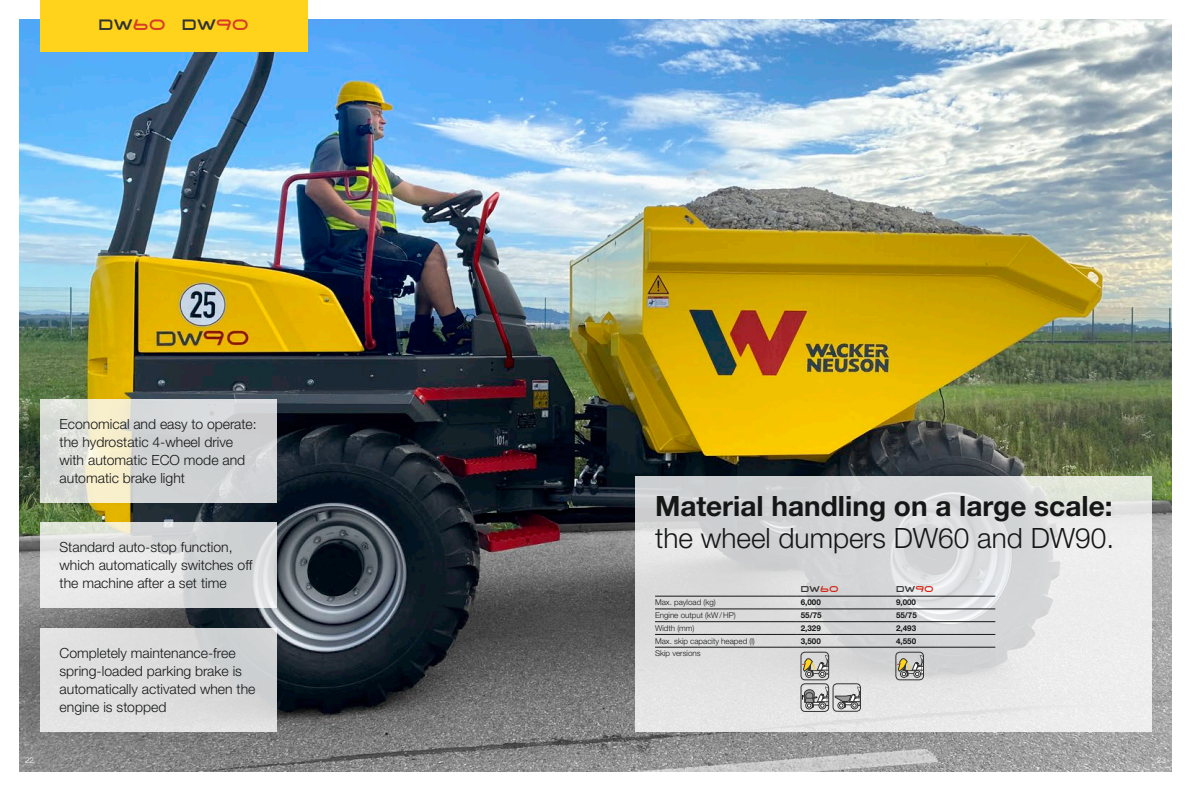
<style>
.page{position:relative;width:1191px;height:791px;background:#fff}
.page>*{position:absolute;margin:0;border:0;box-sizing:border-box;transform-origin:0 0}
.t1{font:700 28px "Helvetica Neue LTW1 G";color:#151616}
.t2{font:300 28px "Helvetica Neue LTW1 G";color:#151616}
.t3{font:16px "Wacker Neuson";color:#323232}
.t4{font:300 14px/18px "Helvetica Neue LTW1 G";color:#151616}
.t5{font:9px "Wacker Neuson";color:#323232}
.t6{font:300 8px "Helvetica Neue LTW1 G";color:#151616}
.t7{font:700 8px "Helvetica Neue LTW1 G";color:#151616}
.t8{font:300 8px "Helvetica Neue LTW1 G";color:#fff}
.s1{color:#d73d24}
.s2{color:#d12314}
</style>
<div class="page">
<img style="left:20px;top:20px;width:1151px;height:751px">
<div style="left:40px;top:0;width:268px;height:51px;background:#ffd31b"></div>
<svg style="left:635px;top:476px;width:516px;height:255px;background:#dddede"></svg>
<div style="left:40px;top:628px;width:236px;height:104px;background:linear-gradient(to right,#e5e4e4,#d2d4d5)"></div>
<hr style="left:655px;top:596px;width:142px;height:1px;background:#151616">
<hr style="left:797px;top:596px;width:99px;height:1px;background:#151616">
<hr style="left:896px;top:596px;width:99px;height:1px;background:#151616">
<hr style="left:655px;top:609px;width:142px;height:1px;background:#151616">
<hr style="left:797px;top:609px;width:99px;height:1px;background:#151616">
<hr style="left:896px;top:609px;width:99px;height:1px;background:#151616">
<hr style="left:655px;top:621px;width:142px;height:1px;background:#151616">
<hr style="left:797px;top:621px;width:99px;height:1px;background:#151616">
<hr style="left:896px;top:621px;width:99px;height:1px;background:#151616">
<hr style="left:655px;top:634px;width:142px;height:1px;background:#151616">
<hr style="left:797px;top:634px;width:99px;height:1px;background:#151616">
<hr style="left:896px;top:634px;width:99px;height:1px;background:#151616">
<hr style="left:655px;top:647px;width:142px;height:1px;background:#151616">
<hr style="left:797px;top:647px;width:99px;height:1px;background:#151616">
<hr style="left:896px;top:647px;width:99px;height:1px;background:#151616">
<div style="left:851px;top:702px;width:7px;height:7px;border:1px solid #323232;border-radius:50%"></div>
<div style="left:837px;top:702px;width:8px;height:7px;border:1px solid #323232;border-radius:50%"></div>
<svg style="left:834px;top:686px;width:25px;height:22px"></svg>
<div style="left:832px;top:683px;width:29px;height:28px;border:1px solid #323232;border-radius:4px"></div>
<div style="left:818px;top:670px;width:8px;height:7px;border:1px solid #323232;border-radius:50%"></div>
<div style="left:805px;top:670px;width:7px;height:7px;border:1px solid #323232;border-radius:50%"></div>
<svg style="left:802px;top:655px;width:25px;height:21px"></svg>
<div style="left:800px;top:652px;width:29px;height:28px;border:1px solid #323232;border-radius:4px"></div>
<div style="left:819px;top:702px;width:6px;height:7px;background:#424242;border-radius:50%"></div>
<div style="left:819px;top:702px;width:7px;height:7px;border:1px solid #323232;border-radius:50%"></div>
<div style="left:805px;top:702px;width:7px;height:7px;border:1px solid #323232;border-radius:50%"></div>
<svg style="left:802px;top:687px;width:25px;height:21px"></svg>
<div style="left:800px;top:683px;width:29px;height:29px;border:1px solid #323232;border-radius:4px"></div>
<div style="left:913px;top:670px;width:7px;height:7px;border:1px solid #323232;border-radius:50%"></div>
<div style="left:900px;top:670px;width:7px;height:7px;border:1px solid #323232;border-radius:50%"></div>
<svg style="left:897px;top:655px;width:25px;height:21px"></svg>
<div style="left:895px;top:652px;width:29px;height:28px;border:1px solid #323232;border-radius:4px"></div>
<svg style="left:40px;top:399px;width:236px;height:103px;background:#d9dad4"></svg>
<svg style="left:40px;top:522px;width:236px;height:86px;background:#dddfde"></svg>
<p class="t3" style="left:98px;top:18px;width:152px">DW<span class="s1">60</span> DW<span class="s1">90</span></p>
<p class="t4" style="left:60px;top:414px;width:199px">Economical and easy to operate: the hydrostatic 4-wheel drive with automatic ECO mode and automatic brake light</p>
<p class="t4" style="left:60px;top:538px;width:194px">Standard auto-stop function, which automatically switches off the machine after a set time</p>
<p class="t4" style="left:60px;top:644px;width:197px">Completely maintenance-free spring-loaded parking brake is automatically activated when the engine is stopped</p>
<h1 class="t1" style="left:655px;top:488px;width:459px">Material handling on a large scale:</h1>
<h1 class="t2" style="left:655px;top:520px;width:460px">the wheel dumpers DW60 and DW90.</h1>
<p class="t5" style="left:801px;top:585px;width:39px">DW<span class="s2">60</span></p>
<p class="t5" style="left:896px;top:585px;width:39px">DW<span class="s2">90</span></p>
<p class="t6" style="left:655px;top:598px;width:62px">Max. payload (kg)</p>
<p class="t7" style="left:801px;top:598px;width:22px">6,000</p>
<p class="t7" style="left:896px;top:598px;width:22px">9,000</p>
<p class="t6" style="left:655px;top:610px;width:82px">Engine output (kW/HP)</p>
<p class="t7" style="left:801px;top:610px;width:22px">55/75</p>
<p class="t7" style="left:896px;top:610px;width:22px">55/75</p>
<p class="t6" style="left:655px;top:623px;width:41px">Width (mm)</p>
<p class="t7" style="left:801px;top:623px;width:22px">2,329</p>
<p class="t7" style="left:896px;top:623px;width:22px">2,493</p>
<p class="t6" style="left:655px;top:636px;width:101px">Max. skip capacity heaped (l)</p>
<p class="t7" style="left:801px;top:636px;width:22px">3,500</p>
<p class="t7" style="left:896px;top:636px;width:22px">4,550</p>
<p class="t6" style="left:655px;top:648px;width:47px">Skip versions</p>
<p class="t8" style="left:25px;top:755px;width:10px">22</p>
<p class="t8" style="left:1157px;top:755px;width:10px">23</p>
</div>
